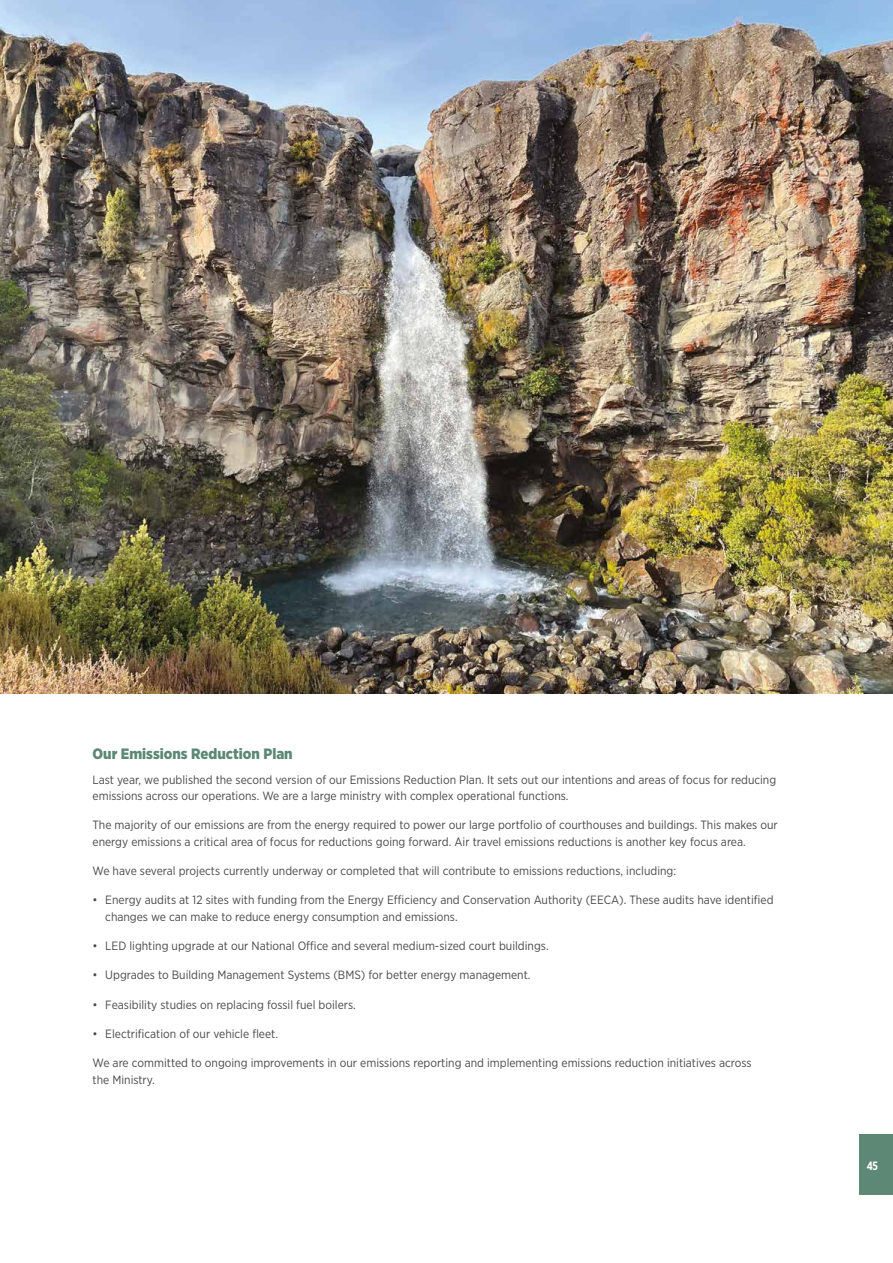
<style>
.page{position:relative;width:893px;height:1263px;background:#fff}
.page>*{position:absolute;margin:0;border:0;box-sizing:border-box;transform-origin:0 0}
.t1{font:900 15px "Gotham Narrow";color:#5c8875}
.t2{font:12px/16.5px "Gotham Narrow";color:#4a4a49}
.t3{font:700 12px "Gotham X Narrow";color:#fff}
.s1{font-family:"Gotham Narrow";font-size:13.5px}
</style>
<div class="page">
<img style="left:0;top:0;width:893px;height:693px">
<div style="left:859px;top:1134px;width:34px;height:61px;background:#5c8875"></div>
<p class="t1" style="left:93px;top:743px;width:202px">Our Emissions Reduction Plan</p>
<p class="t2" style="left:93px;top:771px;width:685px">Last year, we published the second version of our Emissions Reduction Plan. It sets out our intentions and areas of focus for reducing emissions across our operations. We are a large ministry with complex operational functions.</p>
<p class="t2" style="left:93px;top:817px;width:687px">The majority of our emissions are from the energy required to power our large portfolio of courthouses and buildings. This makes our energy emissions a critical area of focus for reductions going forward. Air travel emissions reductions is another key focus area.</p>
<p class="t2" style="left:93px;top:862px;width:585px">We have several projects currently underway or completed that will contribute to emissions reductions, including:</p>
<p class="t2" style="left:105px;top:892px;width:670px;text-indent:-13px">• Energy audits at 12 sites with funding from the Energy Efficiency and Conservation Authority (EECA). These audits have identified changes we can make to reduce energy consumption and emissions.</p>
<p class="t2" style="left:93px;top:937px;width:458px">• LED lighting upgrade at our National Office and several medium-sized court buildings.</p>
<p class="t2" style="left:93px;top:967px;width:439px">• Upgrades to Building Management Systems (BMS) for better energy management.</p>
<p class="t2" style="left:93px;top:996px;width:265px">• Feasibility studies on replacing fossil fuel boilers.</p>
<p class="t2" style="left:93px;top:1025px;width:187px">• Electrification of our vehicle fleet.</p>
<p class="t2" style="left:93px;top:1054px;width:661px">We are committed to ongoing improvements in our emissions reporting and implementing emissions reduction initiatives across the Ministry.</p>
<p class="t3" style="left:867px;top:1159px;width:19px">45<span class="s1">45</span></p>
</div>
